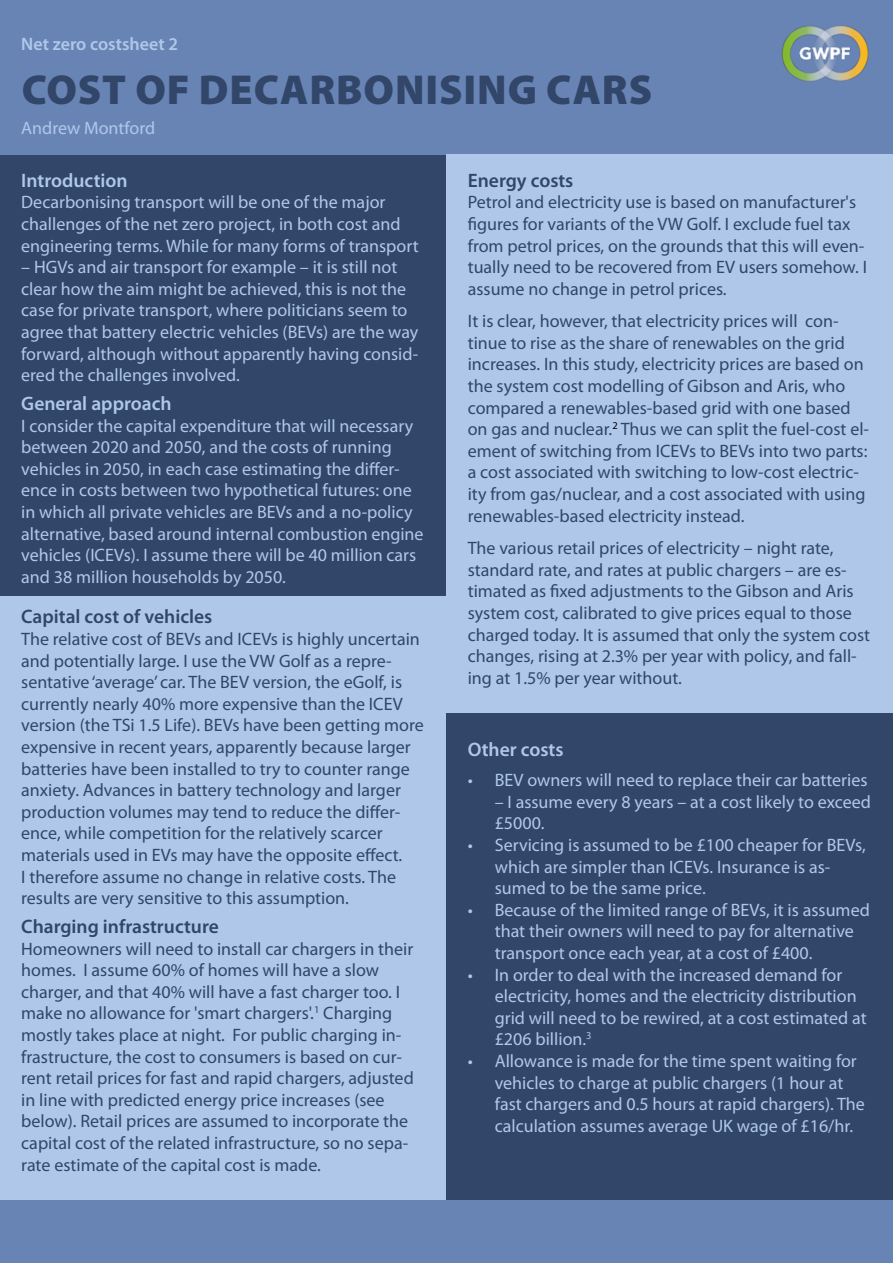
<style>
.page{position:relative;width:893px;height:1263px;background:#fff}
.page>*{position:absolute;margin:0;border:0;box-sizing:border-box;transform-origin:0 0}
.t1{font:900 42px "Myriad Pro";letter-spacing:.02em;color:#324669}
.Heading{font:600 19.5px "Myriad Pro";color:#324669}
.Heading-2{font:600 19.5px "Myriad Pro";color:#afc8ea}
.Main{font:18px/21.6px "Myriad Pro";color:#324669}
.Main-2{font:18px/21.6px "Myriad Pro";color:#afc8ea}
.t2{font:600 18px "Myriad Pro";color:#afc8ea}
</style>
<div class="page">
<div style="left:0;top:154px;width:893px;height:1046px;background:#324669"></div>
<div style="left:1px;top:596px;width:445px;height:604px;background:#afc8ea"></div>
<div style="left:0;top:0;width:892px;height:154px;background:#6884b4"></div>
<div style="left:446px;top:154px;width:447px;height:558px;background:#afc8ea"></div>
<div style="left:1px;top:1200px;width:892px;height:63px;background:#6884b4"></div>
<img style="left:781px;top:25px;width:88px;height:57px">
<p class="t2" style="left:21px;top:32px;width:158px">Net zero costsheet 2</p>
<p class="t1" style="left:22px;top:62px;width:632px">COST OF DECARBONISING CARS</p>
<p class="Main-2" style="left:21px;top:117px;width:135px">Andrew Montford</p>
<p class="Heading-2" style="left:21px;top:168px;width:108px">Introduction</p>
<p class="Main-2" style="left:21px;top:191px;width:399px">Decarbonising transport will be one of the major challenges of the net zero project, in both cost and engineering terms. While for many forms of transport</p>
<p class="Main-2" style="left:21px;top:256px;width:399px">– HGVs and air transport for example – it is still not clear how the aim might be achieved, this is not the case for private transport, where politicians seem to agree that battery electric vehicles (BEVs) are the way forward, although without apparently having consid&shy;ered the challenges involved.</p>
<p class="Heading-2" style="left:21px;top:391px;width:152px">General approach</p>
<p class="Main-2" style="left:21px;top:415px;width:404px">I consider the capital expenditure that will necessary between 2020 and 2050, and the costs of running vehicles in 2050, in each case estimating the differ&shy;ence in costs between two hypothetical futures: one in which all private vehicles are BEVs and a no-policy alternative, based around internal combustion engine vehicles (ICEVs). I assume there will be 40 million cars and 38 million households by 2050.</p>
<p class="Heading" style="left:21px;top:604px;width:193px">Capital cost of vehicles</p>
<p class="Main" style="left:21px;top:628px;width:404px">The relative cost of BEVs and ICEVs is highly uncertain and potentially large. I use the VW Golf as a repre&shy;sentative ‘average’ car. The BEV version, the eGolf, is currently nearly 40% more expensive than the ICEV version (the TSi 1.5 Life). BEVs have been getting more expensive in recent years, apparently because larger batteries have been installed to try to counter range anxiety. Advances in battery technology and larger production volumes may tend to reduce the differ&shy;ence, while competition for the relatively scarcer materials used in EVs may have the opposite effect.<br>I therefore assume no change in relative costs. The results are very sensitive to this assumption.</p>
<p class="Heading" style="left:21px;top:914px;width:199px">Charging infrastructure</p>
<p class="Main" style="left:21px;top:937px;width:394px">Homeowners will need to install car chargers in their homes. I assume 60% of homes will have a slow charger, and that 40% will have a fast charger too. I make no allowance for 'smart chargers'.<sup>1</sup> Charging mostly takes place at night. For public charging in&shy;frastructure, the cost to consumers is based on cur&shy;rent retail prices for fast and rapid chargers, adjusted in line with predicted energy price increases (see below). Retail prices are assumed to incorporate the capital cost of the related infrastructure, so no sepa&shy;rate estimate of the capital cost is made.</p>
<p class="Heading" style="left:468px;top:168px;width:107px">Energy costs</p>
<p class="Main" style="left:468px;top:191px;width:401px">Petrol and electricity use is based on manufacturer's figures for variants of the VW Golf. I exclude fuel tax from petrol prices, on the grounds that this will even&shy;tually need to be recovered from EV users somehow. I assume no change in petrol prices.</p>
<p class="Main" style="left:468px;top:310px;width:403px">It is clear, however, that electricity prices will con&shy;tinue to rise as the share of renewables on the grid increases. In this study, electricity prices are based on the system cost modelling of Gibson and Aris, who compared a renewables-based grid with one based on gas and nuclear.<sup>2</sup> Thus we can split the fuel-cost el&shy;ement of switching from ICEVs to BEVs into two parts: a cost associated with switching to low-cost electric&shy;ity from gas/nuclear, and a cost associated with using renewables-based electricity instead.</p>
<p class="Main" style="left:468px;top:537px;width:404px">The various retail prices of electricity – night rate, standard rate, and rates at public chargers – are es&shy;timated as fixed adjustments to the Gibson and Aris system cost, calibrated to give prices equal to those charged today. It is assumed that only the system cost changes, rising at 2.3% per year with policy, and fall&shy;ing at 1.5% per year without.</p>
<p class="Heading-2" style="left:468px;top:737px;width:97px">Other costs</p>
<p class="Main-2" style="left:468px;top:769px;width:401px">• BEV owners will need to replace their car batteries</p>
<p class="Main-2" style="left:495px;top:791px;width:378px">– I assume every 8 years – at a cost likely to exceed £5000.</p>
<p class="Main-2" style="left:495px;top:834px;width:373px;text-indent:-27px">• Servicing is assumed to be £100 cheaper for BEVs, which are simpler than ICEVs. Insurance is as&shy;sumed to be the same price.</p>
<p class="Main-2" style="left:495px;top:899px;width:377px;text-indent:-27px">• Because of the limited range of BEVs, it is assumed that their owners will need to pay for alternative transport once each year, at a cost of £400.</p>
<p class="Main-2" style="left:495px;top:963px;width:373px;text-indent:-27px">• In order to deal with the increased demand for electricity, homes and the electricity distribution grid will need to be rewired, at a cost estimated at £206 billion.<sup>3</sup></p>
<p class="Main-2" style="left:495px;top:1050px;width:372px;text-indent:-27px">• Allowance is made for the time spent waiting for vehicles to charge at public chargers (1 hour at fast chargers and 0.5 hours at rapid chargers). The calculation assumes average UK wage of £16/hr.</p>
</div>
